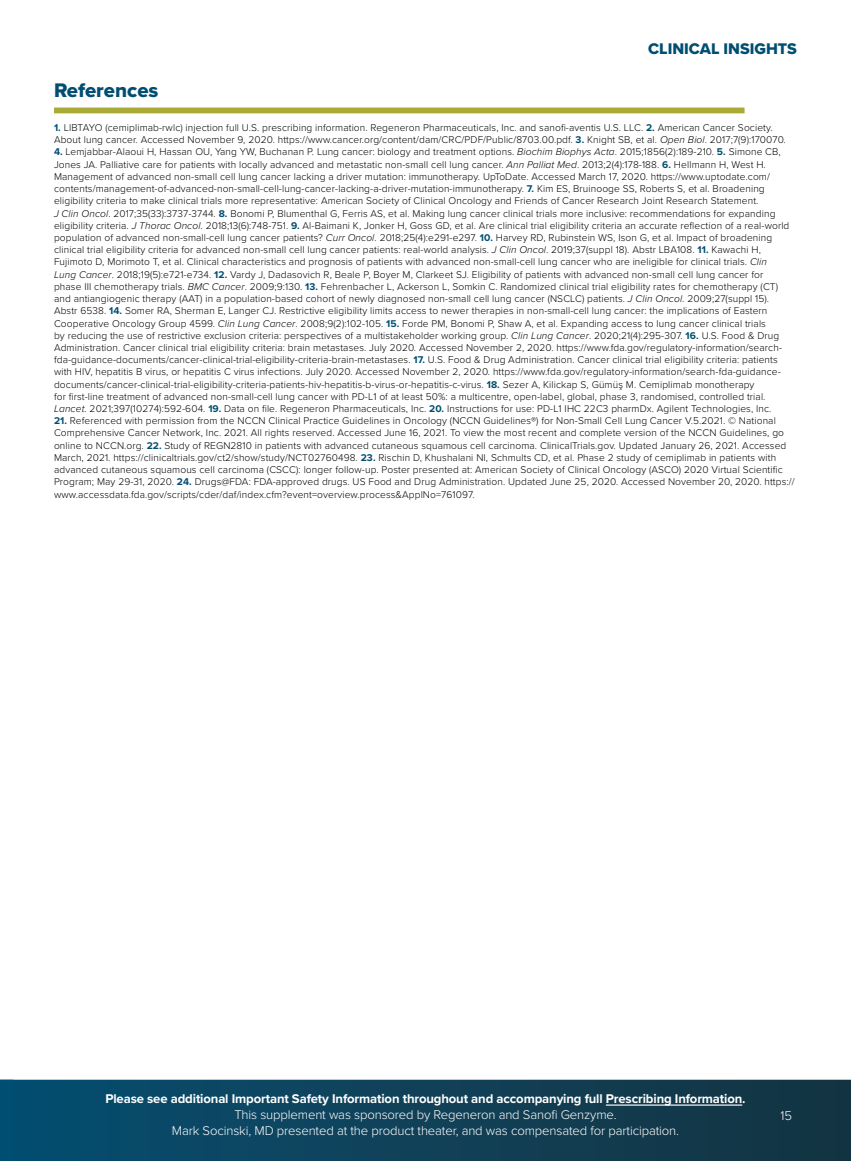
<style>
.page{position:relative;width:851px;height:1161px;background:#fff}
.page>*{position:absolute;margin:0;border:0;box-sizing:border-box;transform-origin:0 0}
.Header_1{font:20.4px "Proxima Nova Extrabld";color:#004e71}
.t1{font:16.05px "Proxima Nova Extrabld";color:#004e71}
.t2{font:300 13.05px/15.8px "Proxima Nova";letter-spacing:-.01em;color:#fff;text-align:center}
.t3{font:700 13.05px "Proxima Nova";letter-spacing:-.01em;color:#fff}
.references{font:300 10.2px/12.1px "Proxima Nova";letter-spacing:.01em;color:#000}
.s1{font-weight:700;color:#004e71}
.s2{font-style:italic}
</style>
<div class="page">
<svg style="left:14px;top:1080px;width:836px;height:81px;background:#0e4058"></svg>
<hr style="left:606px;top:1105px;width:136px;height:1px;background:#fff">
<svg style="left:0;top:1080px;width:14px;height:81px"></svg>
<div style="left:54px;top:108px;width:690px;height:5px;background:#a9ab36"></div>
<h2 class="t1" style="left:648px;top:36px;width:150px">CLINICAL INSIGHTS</h2>
<p class="Header_1" style="left:54px;top:75px;width:106px">References</p>
<p class="references" style="left:54px;top:121px;width:733px"><span class="s1">1.</span> LIBTAYO (cemiplimab-rwlc) injection full U.S. prescribing information. Regeneron Pharmaceuticals, Inc. and sanofi-aventis U.S. LLC. <span class="s1">2.</span> American Cancer Society.<br>About lung cancer. Accessed November 9, 2020. https://www.cancer.org/content/dam/CRC/PDF/Public/8703.00.pdf. <span class="s1">3.</span> Knight SB, et al. <span class="s2">Open Biol</span>. 2017;7(9):170070.</p>
<p class="references" style="left:54px;top:145px;width:737px"><span class="s1">4.</span> Lemjabbar-Alaoui H, Hassan OU, Yang YW, Buchanan P. Lung cancer: biology and treatment options. <span class="s2">Biochim Biophys Acta</span>. 2015;1856(2):189-210. <span class="s1">5.</span> Simone CB, Jones JA. Palliative care for patients with locally advanced and metastatic non-small cell lung cancer. <span class="s2">Ann Palliat Med</span>. 2013;2(4):178-188. <span class="s1">6.</span> Hellmann H, West H.<br>Management of advanced non-small cell lung cancer lacking a driver mutation: immunotherapy. UpToDate. Accessed March 17, 2020. https://www.uptodate.com/ contents/management-of-advanced-non-small-cell-lung-cancer-lacking-a-driver-mutation-immunotherapy. <span class="s1">7.</span> Kim ES, Bruinooge SS, Roberts S, et al. Broadening eligibility criteria to make clinical trials more representative: American Society of Clinical Oncology and Friends of Cancer Research Joint Research Statement.<br><span class="s2">J Clin Oncol</span>. 2017;35(33):3737-3744. <span class="s1">8.</span> Bonomi P, Blumenthal G, Ferris AS, et al. Making lung cancer clinical trials more inclusive: recommendations for expanding eligibility criteria. <span class="s2">J Thorac Oncol</span>. 2018;13(6):748-751. <span class="s1">9.</span> Al-Baimani K, Jonker H, Goss GD, et al. Are clinical trial eligibility criteria an accurate reflection of a real-world population of advanced non-small-cell lung cancer patients? <span class="s2">Curr Oncol</span>. 2018;25(4):e291-e297. <span class="s1">10.</span> Harvey RD, Rubinstein WS, Ison G, et al. Impact of broadening clinical trial eligibility criteria for advanced non-small cell lung cancer patients: real-world analysis. <span class="s2">J Clin Oncol</span>. 2019;37(suppl 18). Abstr LBA108. <span class="s1">11.</span> Kawachi H, Fujimoto D, Morimoto T, et al. Clinical characteristics and prognosis of patients with advanced non-small-cell lung cancer who are ineligible for clinical trials. <span class="s2">Clin Lung Cancer</span>. 2018;19(5):e721-e734. <span class="s1">12.</span> Vardy J, Dadasovich R, Beale P, Boyer M, Clarkeet SJ. Eligibility of patients with advanced non-small cell lung cancer for phase III chemotherapy trials. <span class="s2">BMC Cancer</span>. 2009;9:130. <span class="s1">13.</span> Fehrenbacher L, Ackerson L, Somkin C. Randomized clinical trial eligibility rates for chemotherapy (CT) and antiangiogenic therapy (AAT) in a population-based cohort of newly diagnosed non-small cell lung cancer (NSCLC) patients. <span class="s2">J Clin Oncol</span>. 2009;27(suppl 15).<br>Abstr 6538. <span class="s1">14.</span> Somer RA, Sherman E, Langer CJ. Restrictive eligibility limits access to newer therapies in non-small-cell lung cancer: the implications of Eastern Cooperative Oncology Group 4599. <span class="s2">Clin Lung Cancer</span>. 2008;9(2):102-105. <span class="s1">15.</span> Forde PM, Bonomi P, Shaw A, et al. Expanding access to lung cancer clinical trials<br>by reducing the use of restrictive exclusion criteria: perspectives of a multistakeholder working group. <span class="s2">Clin Lung Cancer</span>. 2020;21(4):295-307. <span class="s1">16.</span> U.S. Food &amp; Drug Administration. Cancer clinical trial eligibility criteria: brain metastases. July 2020. Accessed November 2, 2020. https://www.fda.gov/regulatory-information/search&shy;fda-guidance-documents/cancer-clinical-trial-eligibility-criteria-brain-metastases. <span class="s1">17.</span> U.S. Food &amp; Drug Administration. Cancer clinical trial eligibility criteria: patients with HIV, hepatitis B virus, or hepatitis C virus infections. July 2020. Accessed November 2, 2020. https://www.fda.gov/regulatory-information/search-fda-guidance&shy;documents/cancer-clinical-trial-eligibility-criteria-patients-hiv-hepatitis-b-virus-or-hepatitis-c-virus. <span class="s1">18.</span> Sezer A, Kilickap S, Gümüş M. Cemiplimab monotherapy<br>for first-line treatment of advanced non-small-cell lung cancer with PD-L1 of at least 50%: a multicentre, open-label, global, phase 3, randomised, controlled trial.<br><span class="s2">Lancet</span>. 2021;397(10274):592-604. <span class="s1">19.</span> Data on file. Regeneron Pharmaceuticals, Inc. <span class="s1">20.</span> Instructions for use: PD-L1 IHC 22C3 pharmDx. Agilent Technologies, Inc.</p>
<p class="references" style="left:54px;top:414px;width:742px"><span class="s1">21.</span> Referenced with permission from the NCCN Clinical Practice Guidelines in Oncology (NCCN Guidelines®) for Non-Small Cell Lung Cancer V.5.2021. © National Comprehensive Cancer Network, Inc. 2021. All rights reserved. Accessed June 16, 2021. To view the most recent and complete version of the NCCN Guidelines, go online to NCCN.org. <span class="s1">22.</span> Study of REGN2810 in patients with advanced cutaneous squamous cell carcinoma. ClinicalTrials.gov. Updated January 26, 2021. Accessed March, 2021. https://clinicaltrials.gov/ct2/show/study/NCT02760498. <span class="s1">23.</span> Rischin D, Khushalani NI, Schmults CD, et al. Phase 2 study of cemiplimab in patients with advanced cutaneous squamous cell carcinoma (CSCC): longer follow-up. Poster presented at: American Society of Clinical Oncology (ASCO) 2020 Virtual Scientific Program; May 29-31, 2020. <span class="s1">24.</span> Drugs@FDA: FDA-approved drugs. US Food and Drug Administration. Updated June 25, 2020. Accessed November 20, 2020. https:// www.accessdata.fda.gov/scripts/cder/daf/index.cfm?event=overview.process&amp;ApplNo=761097.</p>
<p class="t3" style="left:105px;top:1089px;width:641px">Please see additional Important Safety Information throughout and accompanying full Prescribing Information.</p>
<p class="t2" style="left:172px;top:1106px;width:508px">This supplement was sponsored by Regeneron and Sanofi Genzyme.<br>Mark Socinski, MD presented at the product theater, and was compensated for participation.</p>
<p class="t2" style="left:780px;top:1107px;width:13px">15</p>
</div>
